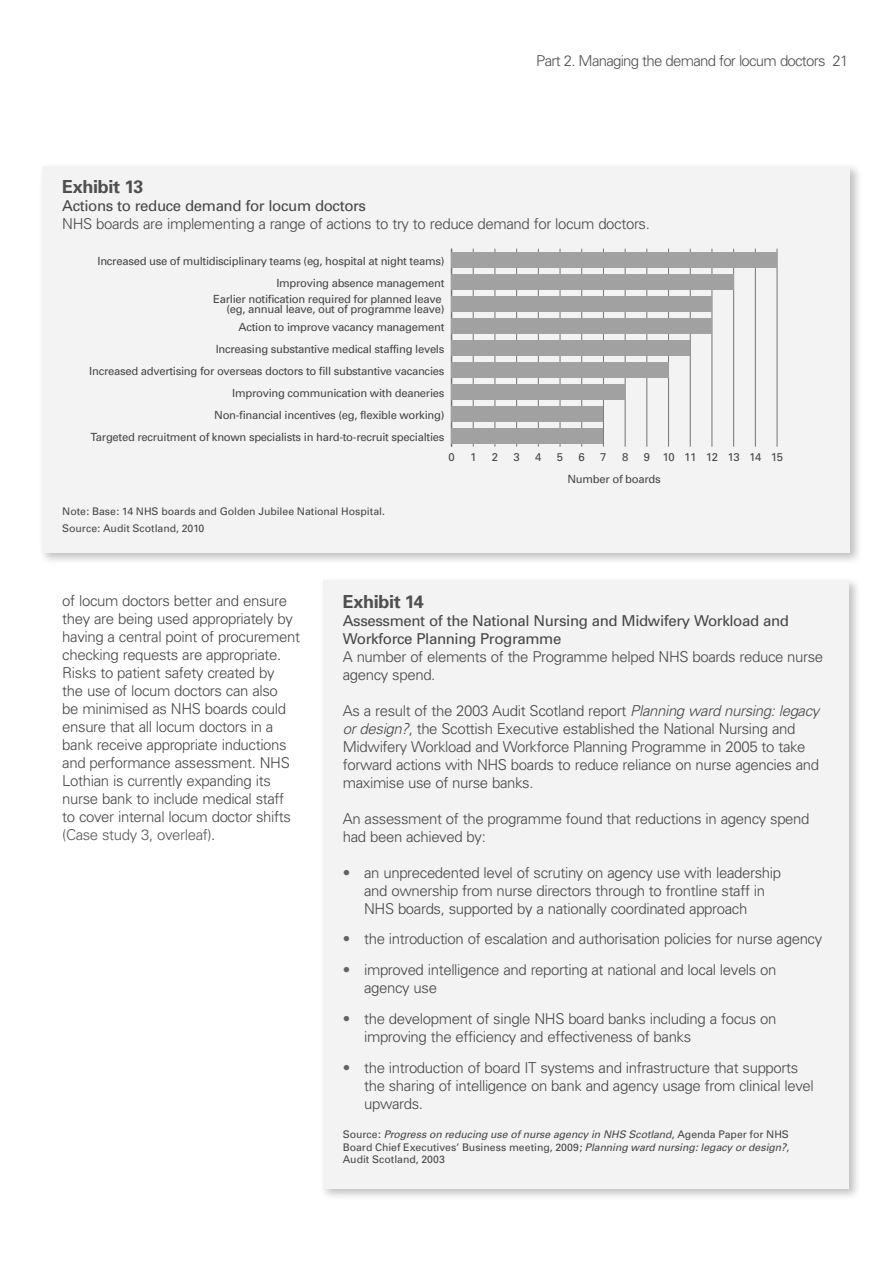
<style>
.page{position:relative;width:893px;height:1263px;background:#fff}
.page>*{position:absolute;margin:0;border:0;box-sizing:border-box;transform-origin:0 0}
.t1{font:700 18px "Univers";letter-spacing:-.02em;color:#4f4f4f}
.t2{font:300 15px/18px "Univers";letter-spacing:-.025em;color:#464646}
.t3{font:15px/18px "Univers";letter-spacing:-.025em;color:#464646}
.t4{font:300 15px "Univers";letter-spacing:-.05em;color:#4f4f4f}
.t5{font:11.25px/10.5px "Univers";letter-spacing:-.025em;color:#464646;text-align:right}
.t6{font:10.5px/12.6px "Univers";letter-spacing:-.005em;color:#464646}
.s1{font-weight:400}
.s2{color:#595959}
.s3{font-weight:300}
.s4{font-style:italic}
.s5{color:#646464}
</style>
<div class="page">
<div style="left:39px;top:162px;width:824px;height:403px;background:#000;opacity:.25"></div>
<div style="left:43px;top:166px;width:807px;height:387px;background:#f3f3f3"></div>
<hr style="left:473px;top:249px;width:1px;height:198px;background:#757575">
<hr style="left:495px;top:249px;width:1px;height:198px;background:#757575">
<hr style="left:516px;top:249px;width:1px;height:198px;background:#757575">
<hr style="left:538px;top:249px;width:1px;height:198px;background:#757575">
<hr style="left:560px;top:249px;width:1px;height:198px;background:#757575">
<hr style="left:581px;top:249px;width:1px;height:198px;background:#757575">
<hr style="left:603px;top:249px;width:1px;height:198px;background:#757575">
<hr style="left:625px;top:249px;width:1px;height:198px;background:#757575">
<hr style="left:646px;top:249px;width:1px;height:198px;background:#757575">
<hr style="left:668px;top:249px;width:1px;height:198px;background:#757575">
<hr style="left:690px;top:249px;width:1px;height:198px;background:#757575">
<hr style="left:712px;top:249px;width:1px;height:198px;background:#757575">
<hr style="left:733px;top:249px;width:1px;height:198px;background:#757575">
<hr style="left:755px;top:249px;width:1px;height:198px;background:#757575">
<hr style="left:777px;top:249px;width:1px;height:198px;background:#757575">
<hr style="left:451px;top:249px;width:1px;height:198px;background:#757575">
<div style="left:451px;top:252px;width:326px;height:16px;background:#a1a1a1"></div>
<div style="left:451px;top:274px;width:283px;height:16px;background:#a1a1a1"></div>
<div style="left:451px;top:296px;width:261px;height:16px;background:#a1a1a1"></div>
<div style="left:451px;top:318px;width:261px;height:16px;background:#a1a1a1"></div>
<div style="left:451px;top:340px;width:239px;height:16px;background:#a1a1a1"></div>
<div style="left:451px;top:362px;width:217px;height:16px;background:#a1a1a1"></div>
<div style="left:451px;top:384px;width:174px;height:16px;background:#a1a1a1"></div>
<div style="left:451px;top:406px;width:152px;height:16px;background:#a1a1a1"></div>
<div style="left:451px;top:428px;width:152px;height:16px;background:#a1a1a1"></div>
<div style="left:319px;top:577px;width:542px;height:624px;background:#000;opacity:.25"></div>
<div style="left:323px;top:580px;width:526px;height:609px;background:#f3f3f3"></div>
<p class="t4" style="left:536px;top:52px;width:314px">Part 2. Managing the demand for locum doctors 21</p>
<p class="t1" style="left:62px;top:176px;width:83px">Exhibit 13</p>
<p class="t2" style="left:62px;top:197px;width:589px"><span class="s1">Actions to reduce demand for locum doctors<br></span>NHS boards are implementing a range of actions to try to reduce demand for locum doctors.</p>
<p class="t5" style="left:98px;top:256px;width:348px">Increased use of multidisciplinary teams (eg, hospital at night teams)</p>
<p class="t5" style="left:276px;top:278px;width:170px">Improving absence management</p>
<p class="t5" style="left:213px;top:294px;width:233px">Earlier notification required for planned leave (eg, annual leave, out of programme leave)</p>
<p class="t5" style="left:239px;top:322px;width:207px">Action to improve vacancy management</p>
<p class="t5" style="left:216px;top:344px;width:230px">Increasing substantive medical staffing levels</p>
<p class="t5" style="left:89px;top:366px;width:357px">Increased advertising for overseas doctors to fill substantive vacancies</p>
<p class="t5" style="left:232px;top:388px;width:214px">Improving communication with deaneries</p>
<p class="t5" style="left:214px;top:410px;width:232px">Non-financial incentives (eg, flexible working)</p>
<p class="t5" style="left:91px;top:432px;width:355px">Targeted recruitment of known specialists in hard-to-recruit specialties</p>
<p class="t5" style="left:448px;top:452px;width:8px">0</p>
<p class="t5" style="left:470px;top:452px;width:8px">1</p>
<p class="t5" style="left:492px;top:452px;width:8px">2</p>
<p class="t5" style="left:513px;top:452px;width:8px">3</p>
<p class="t5" style="left:535px;top:452px;width:8px">4</p>
<p class="t5" style="left:557px;top:452px;width:8px">5</p>
<p class="t5" style="left:579px;top:452px;width:8px">6</p>
<p class="t5" style="left:600px;top:452px;width:8px">7</p>
<p class="t5" style="left:622px;top:452px;width:8px">8</p>
<p class="t5" style="left:644px;top:452px;width:141px">9 10 11 12 13 14 15</p>
<p class="t6" style="left:62px;top:503px;width:324px;line-height:16.8px">Note: Base: 14 NHS boards and Golden Jubilee National Hospital.<br>Source: Audit Scotland, 2010</p>
<p class="t5" style="left:567px;top:474px;width:95px">Number of boards</p>
<p class="t2" style="left:62px;top:592px;width:239px">of locum doctors better and ensure they are being used appropriately by having a central point of procurement checking requests are appropriate.<br>Risks to patient safety created by<br>the use of locum doctors can also<br>be minimised as NHS boards could ensure that all locum doctors in a bank receive appropriate inductions and performance assessment. NHS Lothian is currently expanding its nurse bank to include medical staff to cover internal locum doctor shifts <span class="s2">(Case study 3, overleaf)</span>.</p>
<p class="t1" style="left:343px;top:590px;width:82px">Exhibit 14</p>
<p class="t3" style="left:343px;top:611px;width:482px">Assessment of the National Nursing and Midwifery Workload and Workforce Planning Programme<br><span class="s3">A number of elements of the Programme helped NHS boards reduce nurse agency spend.</span></p>
<p class="t2" style="left:343px;top:701px;width:478px">As a result of the 2003 Audit Scotland report <span class="s4">Planning ward nursing: legacy or design?</span>, the Scottish Executive established the National Nursing and Midwifery Workload and Workforce Planning Programme in 2005 to take forward actions with NHS boards to reduce reliance on nurse agencies and maximise use of nurse banks.</p>
<p class="t2" style="left:343px;top:809px;width:468px">An assessment of the programme found that reductions in agency spend had been achieved by:</p>
<p class="t2" style="left:364px;top:863px;width:418px;text-indent:-21px"><span class="s5">•</span> an unprecedented level of scrutiny on agency use with leadership and ownership from nurse directors through to frontline staff in<br>NHS boards, supported by a nationally coordinated approach</p>
<p class="t2" style="left:343px;top:930px;width:481px"><span class="s5">•</span> the introduction of escalation and authorisation policies for nurse agency</p>
<p class="t2" style="left:364px;top:961px;width:414px;text-indent:-21px"><span class="s5">•</span> improved intelligence and reporting at national and local levels on agency use</p>
<p class="t2" style="left:364px;top:1009px;width:414px;text-indent:-21px"><span class="s5">•</span> the development of single NHS board banks including a focus on improving the efficiency and effectiveness of banks</p>
<p class="t2" style="left:364px;top:1058px;width:451px;text-indent:-21px"><span class="s5">•</span> the introduction of board IT systems and infrastructure that supports the sharing of intelligence on bank and agency usage from clinical level upwards.</p>
<p class="t6" style="left:343px;top:1128px;width:448px;text-align:justify">Source: <span class="s4">Progress on reducing use of nurse agency in NHS Scotland</span>, Agenda Paper for NHS Board Chief Executives’ Business meeting, 2009; <span class="s4">Planning ward nursing: legacy or design?</span>, Audit Scotland, 2003</p>
</div>
